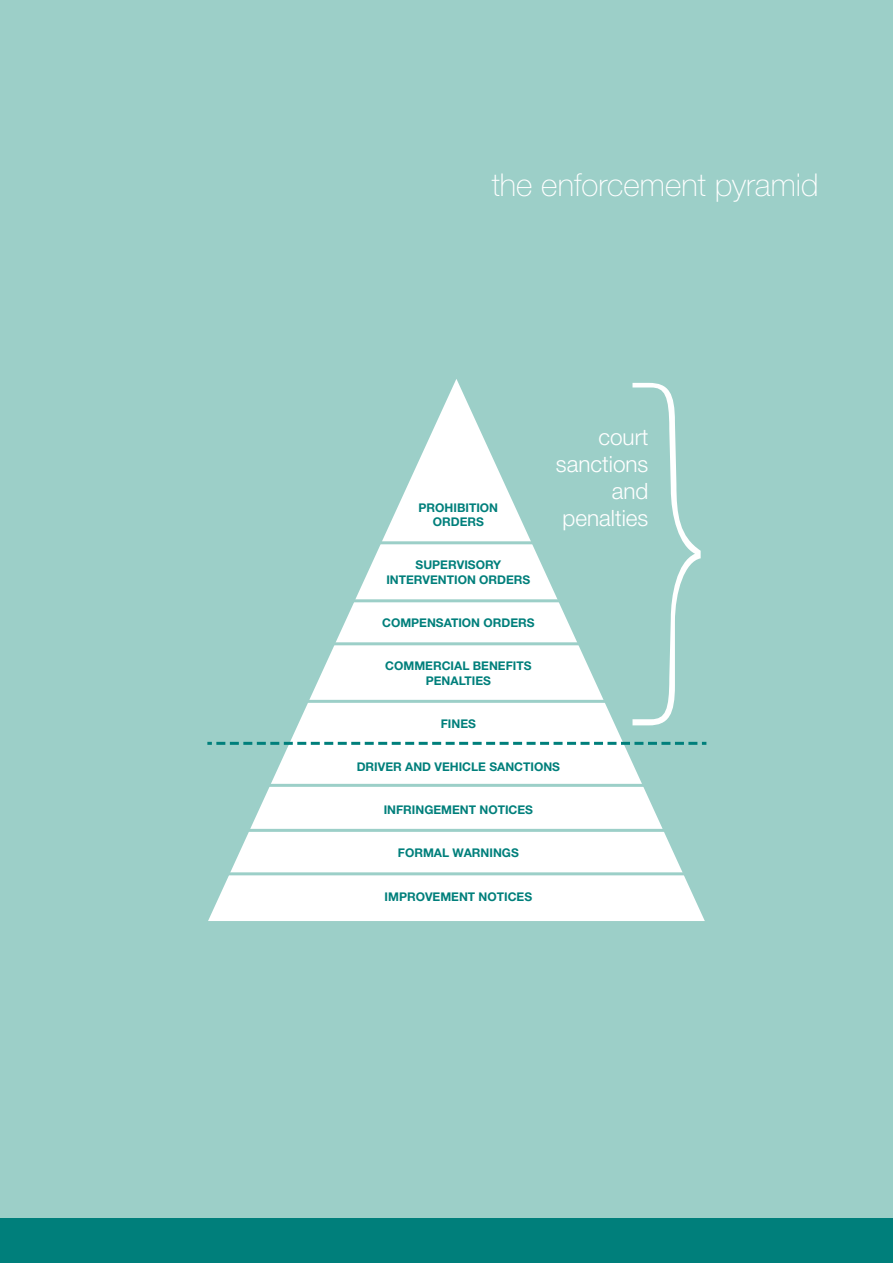
<style>
.page{position:relative;width:893px;height:1263px;background:#9ccfc8}
.page>*{position:absolute;margin:0;border:0;box-sizing:border-box;transform-origin:0 0}
.t1{font:100 31.5px "Helvetica Neue LT Pro";color:#fff}
.t2{font:300 22.5px/27px "Helvetica Neue LT Pro";color:#fff;text-align:right}
.t3{font:700 12px/14.4px "Helvetica Neue LT Pro";color:#007f7b;text-align:center}
</style>
<div class="page">
<svg style="left:208px;top:379px;width:497px;height:542px;fill:#fff"></svg>
<hr style="left:370px;top:541px;width:172px;height:3px;background:#9ccfc8">
<hr style="left:340px;top:599px;width:232px;height:3px;background:#9ccfc8">
<hr style="left:314px;top:642px;width:280px;height:3px;background:#9ccfc8">
<hr style="left:289px;top:700px;width:330px;height:3px;background:#9ccfc8">
<svg style="left:207px;top:742px;width:499px;height:3px"></svg>
<hr style="left:268px;top:784px;width:378px;height:3px;background:#9ccfc8">
<hr style="left:241px;top:829px;width:429px;height:3px;background:#9ccfc8">
<hr style="left:225px;top:872px;width:467px;height:3px;background:#9ccfc8">
<svg style="left:632px;top:383px;width:69px;height:342px"></svg>
<div style="left:0;top:1218px;width:893px;height:45px;background:#007f7b"></div>
<h1 class="t1" style="left:492px;top:166px;width:328px">the enforcement pyramid</h1>
<h2 class="t2" style="left:556px;top:423px;width:94px">court sanctions and penalties</h2>
<p class="t3" style="left:419px;top:500px;width:81px">PROHIBITION<br>ORDERS</p>
<p class="t3" style="left:386px;top:558px;width:146px">SUPERVISORY<br>INTERVENTION ORDERS</p>
<p class="t3" style="left:382px;top:615px;width:154px">COMPENSATION ORDERS</p>
<p class="t3" style="left:385px;top:658px;width:148px">COMMERCIAL BENEFITS<br>PENALTIES</p>
<p class="t3" style="left:441px;top:716px;width:37px">FINES</p>
<p class="t3" style="left:357px;top:759px;width:205px">DRIVER AND VEHICLE SANCTIONS</p>
<p class="t3" style="left:384px;top:802px;width:151px">INFRINGEMENT NOTICES</p>
<p class="t3" style="left:398px;top:846px;width:122px">FORMAL WARNINGS</p>
<p class="t3" style="left:385px;top:889px;width:149px">IMPROVEMENT NOTICES</p>
</div>
